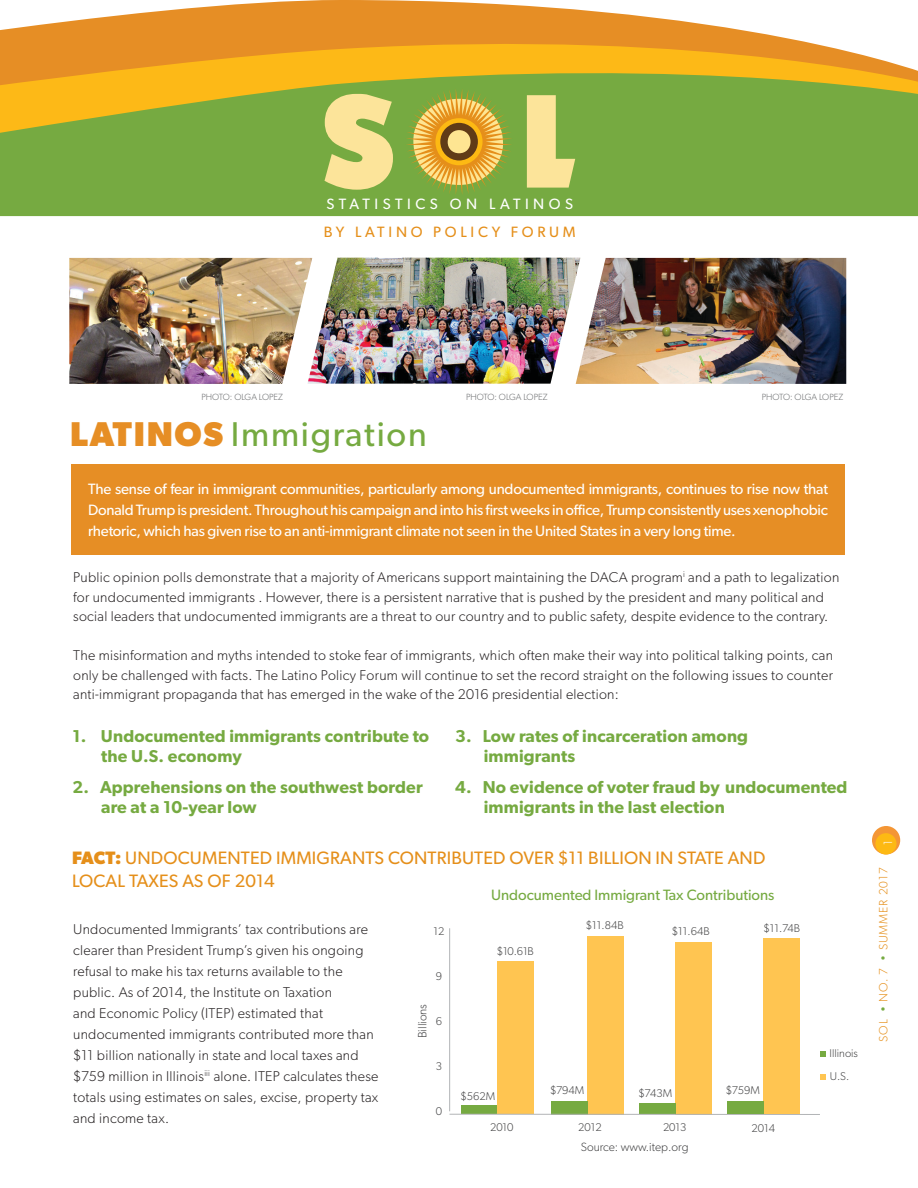
<style>
.page{position:relative;width:918px;height:1188px;background:#fff}
.page>*{position:absolute;margin:0;border:0;box-sizing:border-box;transform-origin:0 0}
.Intro_headline{font:34.5px "Gibson";letter-spacing:.05em;color:#76aa41}
.Body_Copy{font:18px "Gibson";letter-spacing:.01em;color:#e58f1a}
.t1{font:600 17.25px/19.5px "Gibson";letter-spacing:.01em;color:#76aa41}
.t2{font:15px/21px "Gibson";letter-spacing:-.015em;color:#fff;text-align:justify}
.Body_Copy-2{font:15px "Gibson";color:#76aa41}
.t3{font:15px "Gibson";letter-spacing:.3em;color:#fff}
.t4{font:15px "Gibson";letter-spacing:.25em;color:#e58f1a}
.t5{font:300 14.25px/21px "Gibson";letter-spacing:.02em;color:#231f20}
.t6{font:300 12px "Gibson";color:#414142}
.t7{font:300 12px "Gibson";letter-spacing:.075em;color:#e58f1a}
.t8{font:300 12px "Gibson";color:#fff}
.Lists{font:300 11.25px "Gibson";color:#414142}
.Photo_Credits{font:300 9px "Gibson";color:#696b6d}
.s1{font-weight:700;color:#e68e25}
.s2{font-weight:700}
.s3{color:#76aa41}
</style>
<div class="page">
<div style="left:71px;top:464px;width:774px;height:91px;background:#e68e25"></div>
<svg style="left:24px;top:0;width:698px;height:27px;fill:#e68e25"></svg>
<svg style="left:0;top:27px;width:858px;height:27px;background:#ea9c33"></svg>
<svg style="left:0;top:54px;width:918px;height:162px;background:#97ac37"></svg>
<svg style="left:325px;top:94px;width:68px;height:96px;background:#d8d482"></svg>
<svg style="left:527px;top:95px;width:48px;height:93px;background:#d3d27f"></svg>
<svg style="left:406px;top:88px;width:106px;height:107px;background:#b2a942"></svg>
<div style="left:872px;top:826px;width:28px;height:28px;background:#f49635;border-radius:50%"></div>
<div style="left:875px;top:833px;width:22px;height:21px;background:#fdb913;border-radius:50%"></div>
<img style="left:312px;top:258px;width:264px;height:126px">
<img style="left:576px;top:258px;width:270px;height:126px">
<img style="left:69px;top:258px;width:243px;height:126px">
<div style="left:461px;top:1106px;width:36px;height:8px;background:#76aa41"></div>
<div style="left:497px;top:962px;width:36px;height:152px;background:#ffc551"></div>
<div style="left:588px;top:936px;width:36px;height:179px;background:#ffc551"></div>
<div style="left:552px;top:1101px;width:36px;height:14px;background:#76aa41"></div>
<hr style="left:449px;top:928px;width:1px;height:183px;background:#b2b4b6">
<div style="left:676px;top:942px;width:36px;height:172px;background:#ffc551"></div>
<div style="left:639px;top:1103px;width:37px;height:11px;background:#76aa41"></div>
<hr style="left:449px;top:1114px;width:371px;height:1px;background:#b2b4b6">
<div style="left:764px;top:938px;width:36px;height:176px;background:#ffc551"></div>
<div style="left:728px;top:1101px;width:36px;height:13px;background:#76aa41"></div>
<svg style="left:820px;top:1051px;width:6px;height:6px"></svg>
<svg style="left:820px;top:1074px;width:6px;height:6px"></svg>
<p class="t3" style="left:327px;top:195px;width:248px">STATISTICS ON LATINOS</p>
<p class="t4" style="left:324px;top:223px;width:253px">BY LATINO POLICY FORUM</p>
<p class="Photo_Credits" style="left:201px;top:392px;width:83px">PHOTO: OLGA LOPEZ</p>
<p class="Photo_Credits" style="left:466px;top:392px;width:83px">PHOTO: OLGA LOPEZ</p>
<p class="Photo_Credits" style="left:762px;top:392px;width:83px">PHOTO: OLGA LOPEZ</p>
<p class="Intro_headline" style="left:70px;top:414px;width:358px"><span class="s1">LATINOS</span> Immigration</p>
<p class="t2" style="left:88px;top:479px;width:741px">The sense of fear in immigrant communities, particularly among undocumented immigrants, continues to rise now that Donald Trump is president. Throughout his campaign and into his first weeks in office, Trump consistently uses xenophobic rhetoric, which has given rise to an anti-immigrant climate not seen in the United States in a very long time.</p>
<p class="t5" style="left:73px;top:567px;width:768px;line-height:19.5px">Public opinion polls demonstrate that a majority of Americans support maintaining the DACA program<sup>i</sup> and a path to legalization for undocumented immigrants . However, there is a persistent narrative that is pushed by the president and many political and social leaders that undocumented immigrants are a threat to our country and to public safety, despite evidence to the contrary.</p>
<p class="t5" style="left:73px;top:645px;width:761px;line-height:19.5px;text-align:justify">The misinformation and myths intended to stoke fear of immigrants, which often make their way into political talking points, can only be challenged with facts. The Latino Policy Forum will continue to set the record straight on the following issues to counter anti-immigrant propaganda that has emerged in the wake of the 2016 presidential election:</p>
<p class="t1" style="left:484px;top:726px;width:266px;text-indent:-29px">3. Low rates of incarceration among immigrants</p>
<p class="t1" style="left:484px;top:777px;width:365px;text-indent:-29px">4. No evidence of voter fraud by undocumented immigrants in the last election</p>
<p class="t1" style="left:101px;top:726px;width:330px;text-indent:-29px">1. Undocumented immigrants contribute to the U.S. economy</p>
<p class="t1" style="left:101px;top:777px;width:323px;text-indent:-29px">2. Apprehensions on the southwest border are at a 10-year low</p>
<p class="Body_Copy" style="left:72px;top:847px;width:695px"><span class="s2">FACT:</span> UNDOCUMENTED IMMIGRANTS CONTRIBUTED OVER $11 BILLION IN STATE AND</p>
<p class="Body_Copy" style="left:72px;top:870px;width:204px">LOCAL TAXES AS OF 2014</p>
<p class="t5" style="left:73px;top:918px;width:307px">Undocumented Immigrants’ tax contributions are clearer than President Trump’s given his ongoing refusal to make his tax returns available to the public. As of 2014, the Institute on Taxation<br>and Economic Policy (ITEP) estimated that undocumented immigrants contributed more than $11 billion nationally in state and local taxes and $759 million in Illinois<sup>iii</sup> alone. ITEP calculates these totals using estimates on sales, excise, property tax and income tax.</p>
<p class="Lists" style="left:433px;top:925px;width:12px">12</p>
<p class="Lists" style="left:436px;top:970px;width:8px">9</p>
<p class="Lists" style="left:436px;top:1015px;width:8px">6</p>
<p class="Lists" style="left:436px;top:1060px;width:8px">3</p>
<p class="Lists" style="left:436px;top:1105px;width:8px">0</p>
<p class="t6" style="left:415px;top:1038px;width:36px;rotate:-90deg">Billions</p>
<p class="Body_Copy-2" style="left:491px;top:886px;width:285px">Undocumented Immigrant Tax Contributions</p>
<p class="Lists" style="left:497px;top:944px;width:38px">$10.61B</p>
<p class="Lists" style="left:586px;top:919px;width:39px">$11.84B</p>
<p class="Lists" style="left:672px;top:925px;width:39px">$11.64B</p>
<p class="Lists" style="left:764px;top:921px;width:38px">$11.74B</p>
<p class="Lists" style="left:461px;top:1090px;width:36px">$562M</p>
<p class="Lists" style="left:550px;top:1083px;width:36px">$794M</p>
<p class="Lists" style="left:639px;top:1086px;width:35px">$743M</p>
<p class="Lists" style="left:490px;top:1120px;width:25px">2010</p>
<p class="Lists" style="left:578px;top:1120px;width:25px">2012</p>
<p class="Lists" style="left:663px;top:1120px;width:25px">2013</p>
<p class="t6" style="left:581px;top:1140px;width:109px">Source: www.itep.org</p>
<p class="Lists" style="left:726px;top:1084px;width:36px">$759M</p>
<p class="Lists" style="left:752px;top:1121px;width:25px">2014</p>
<p class="Lists" style="left:830px;top:1047px;width:30px">Illinois</p>
<p class="Lists" style="left:830px;top:1069px;width:21px">U.S.</p>
<p class="t8" style="left:881px;top:845px;width:6px;rotate:-90deg">1</p>
<p class="t7" style="left:876px;top:1042px;width:176px;rotate:-90deg">SOL <span class="s3">•</span> NO. 7 <span class="s3">•</span> SUMMER 2017</p>
</div>
